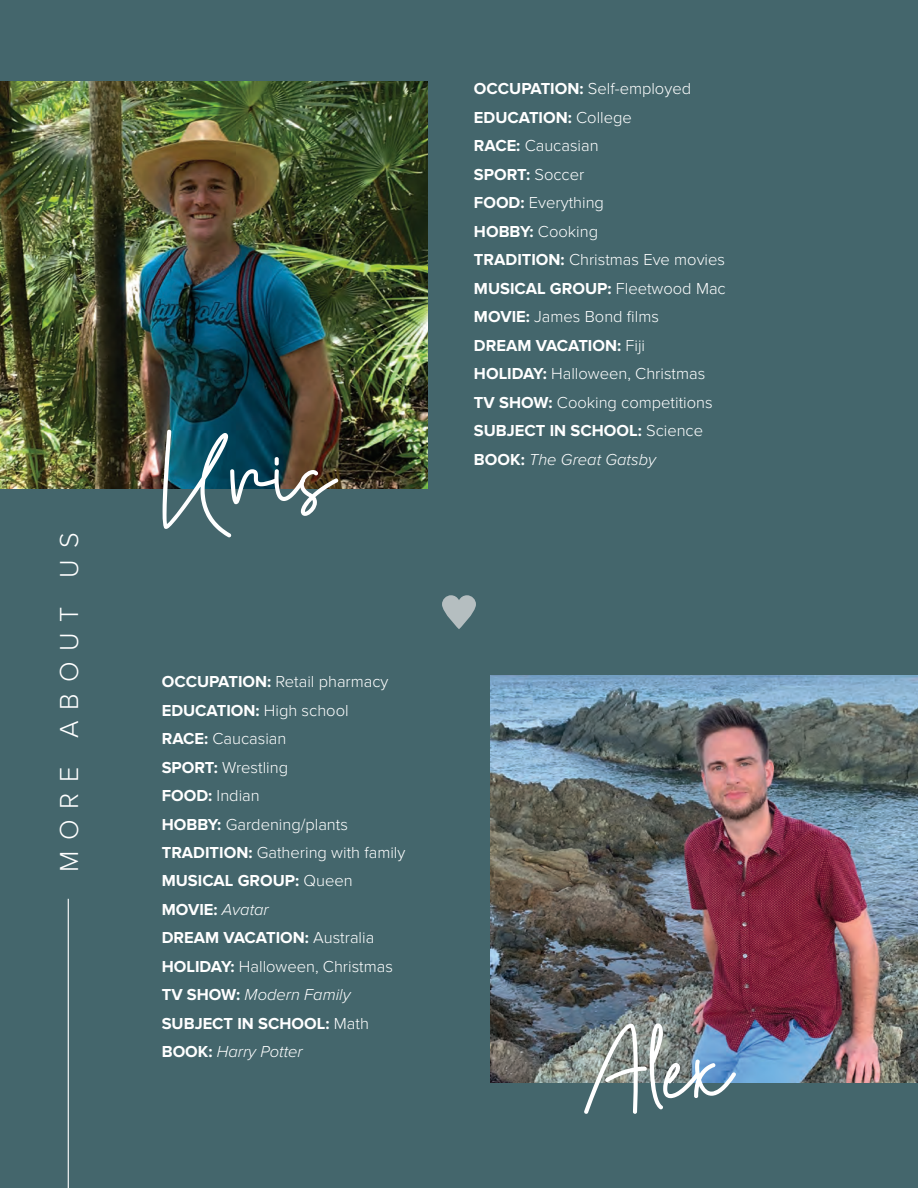
<style>
.page{position:relative;width:918px;height:1188px;background:#44666c}
.page>*{position:absolute;margin:0;border:0;box-sizing:border-box;transform-origin:0 0}
.t1{font:93px "Callien Pooh";color:#fff}
.t2{font:300 27px "Proxima Nova";letter-spacing:.4em;color:#fff}
.t3{font:300 16.5px/28.5px "Proxima Nova";color:#fff}
.t4{font:700 16.5px/28.5px "Proxima Nova";color:#fff}
.s1{font-weight:300}
.s2{font-weight:300;font-style:italic}
.s3{font-weight:700}
.s4{font-style:italic}
</style>
<div class="page">
<hr style="left:68px;top:899px;width:1px;height:289px;background:#fff">
<img style="left:0;top:81px;width:428px;height:407px">
<img style="left:490px;top:675px;width:428px;height:407px">
<svg style="left:442px;top:595px;width:34px;height:34px"></svg>
<h2 class="t2" style="left:54px;top:872px;width:341px;rotate:-90deg">MORE ABOUT US</h2>
<h1 class="t1" style="left:162px;top:422px;width:175px">Kris</h1>
<p class="t4" style="left:162px;top:668px;width:245px">OCCUPATION: <span class="s1">Retail pharmacy<br></span>EDUCATION: <span class="s1">High school<br></span>RACE: <span class="s1">Caucasian<br></span>SPORT: <span class="s1">Wrestling<br></span>FOOD: <span class="s1">Indian<br></span>HOBBY: <span class="s1">Gardening/plants<br></span>TRADITION: <span class="s1">Gathering with family<br></span>MUSICAL GROUP: <span class="s1">Queen<br></span>MOVIE: <span class="s2">Avatar<br></span>DREAM VACATION: <span class="s1">Australia<br></span>HOLIDAY: <span class="s1">Halloween, Christmas<br></span>TV SHOW: <span class="s2">Modern Family<br></span>SUBJECT IN SCHOOL: <span class="s1">Math<br></span>BOOK: <span class="s2">Harry Potter</span></p>
<p class="t3" style="left:474px;top:75px;width:253px"><span class="s3">OCCUPATION:</span> Self-employed<br><span class="s3">EDUCATION:</span> College<br><span class="s3">RACE:</span> Caucasian<br><span class="s3">SPORT:</span> Soccer<br><span class="s3">FOOD:</span> Everything<br><span class="s3">HOBBY:</span> Cooking<br><span class="s3">TRADITION:</span> Christmas Eve movies<br><span class="s3">MUSICAL GROUP:</span> Fleetwood Mac<br><span class="s3">MOVIE:</span> James Bond films<br><span class="s3">DREAM VACATION:</span> Fiji<br><span class="s3">HOLIDAY:</span> Halloween, Christmas<br><span class="s3">TV SHOW:</span> Cooking competitions<br><span class="s3">SUBJECT IN SCHOOL:</span> Science<br><span class="s3">BOOK:</span> <span class="s4">The Great Gatsby</span></p>
<h1 class="t1" style="left:584px;top:1016px;width:151px">Alex</h1>
</div>
